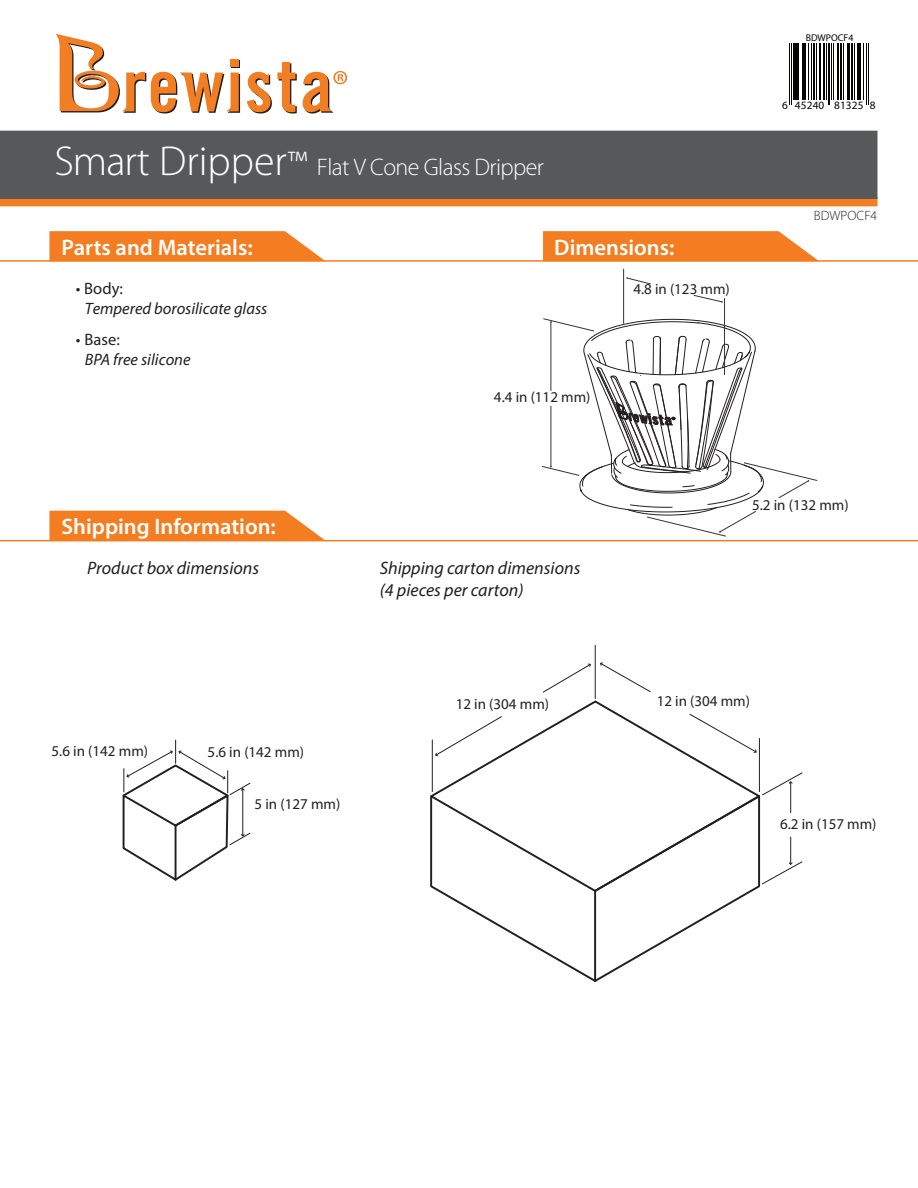
<style>
.page{position:relative;width:918px;height:1188px;background:#fff}
.page>*{position:absolute;margin:0;border:0;box-sizing:border-box;transform-origin:0 0}
.t1{font:300 42px "Myriad Pro";letter-spacing:-.005em;color:#fff}
.t2{font:300 24px "Myriad Pro";letter-spacing:-.025em;color:#fff}
.t3{font:600 22.5px "Myriad Pro";color:#fff}
.t4{font:italic 18px/21.6px "Myriad Pro";color:#231f20}
.t5{font:italic 16.5px "Myriad Pro";color:#231f20}
.t6{font:16.5px "Myriad Pro";letter-spacing:.005em;color:#231f20}
.t7{font:15px "Myriad Pro";color:#231f20}
.t8{font:300 13.5px "Myriad Pro";letter-spacing:.005em;color:#231f20}
.t9{font:11.25px "Myriad Pro";letter-spacing:.015em;color:#050504}
.t10{font:9.75px "Myriad Pro";color:#050504}
.s1{font-size:42px}
.s2{font-size:34.5px}
</style>
<div class="page">
<svg style="left:174px;top:511px;width:151px;height:29px;background:#f58e3e"></svg>
<svg style="left:174px;top:231px;width:150px;height:29px;background:#f58e3f"></svg>
<svg style="left:543px;top:231px;width:275px;height:29px;background:#f48732"></svg>
<hr style="left:0;top:540px;width:918px;height:1px;background:#f47d21">
<hr style="left:0;top:260px;width:918px;height:2px;background:#f47d21">
<svg style="left:56px;top:34px;width:184px;height:80px"></svg>
<svg style="left:303px;top:71px;width:44px;height:43px"></svg>
<svg style="left:247px;top:62px;width:50px;height:52px"></svg>
<hr style="left:595px;top:645px;width:1px;height:54px;background:#231f20">
<svg style="left:600px;top:662px;width:51px;height:31px"></svg>
<svg style="left:542px;top:663px;width:49px;height:30px"></svg>
<svg style="left:122px;top:740px;width:129px;height:141px"></svg>
<hr style="left:175px;top:826px;width:2px;height:54px;background:#231f20">
<svg style="left:442px;top:772px;width:361px;height:210px"></svg>
<svg style="left:430px;top:700px;width:333px;height:194px"></svg>
<hr style="left:594px;top:891px;width:2px;height:90px;background:#231f20">
<img style="left:0;top:206px;width:174px;height:336px">
<div style="left:0;top:197px;width:878px;height:9px;background:#f47d21"></div>
<div style="left:0;top:131px;width:878px;height:68px;background:#57585a"></div>
<svg style="left:542px;top:318px;width:275px;height:219px"></svg>
<svg style="left:626px;top:277px;width:25px;height:7px"></svg>
<svg style="left:694px;top:295px;width:29px;height:8px"></svg>
<hr style="left:623px;top:269px;width:1px;height:54px;background:#323436">
<hr style="left:724px;top:298px;width:1px;height:77px;background:#323436">
<hr style="left:789px;top:44px;width:1px;height:61px;background:#050504">
<hr style="left:791px;top:44px;width:1px;height:61px;background:#050504">
<hr style="left:793px;top:44px;width:1px;height:56px;background:#050504">
<hr style="left:794px;top:44px;width:4px;height:56px;background:#050504">
<hr style="left:798px;top:44px;width:1px;height:56px;background:#050504">
<hr style="left:802px;top:44px;width:1px;height:56px;background:#050504">
<hr style="left:804px;top:44px;width:2px;height:56px;background:#050504">
<hr style="left:808px;top:44px;width:1px;height:56px;background:#050504">
<hr style="left:811px;top:44px;width:1px;height:56px;background:#050504">
<hr style="left:813px;top:44px;width:2px;height:56px;background:#050504">
<hr style="left:816px;top:44px;width:1px;height:56px;background:#050504">
<hr style="left:819px;top:44px;width:2px;height:56px;background:#050504">
<hr style="left:823px;top:44px;width:2px;height:56px;background:#050504">
<hr style="left:826px;top:44px;width:1px;height:56px;background:#050504">
<hr style="left:828px;top:44px;width:1px;height:61px;background:#050504">
<hr style="left:829px;top:44px;width:1px;height:61px;background:#050504">
<hr style="left:831px;top:44px;width:1px;height:56px;background:#050504">
<hr style="left:833px;top:44px;width:1px;height:56px;background:#050504">
<hr style="left:837px;top:44px;width:2px;height:56px;background:#050504">
<hr style="left:840px;top:44px;width:2px;height:56px;background:#050504">
<hr style="left:843px;top:44px;width:1px;height:56px;background:#050504">
<hr style="left:847px;top:44px;width:1px;height:56px;background:#050504">
<hr style="left:849px;top:44px;width:1px;height:56px;background:#050504">
<hr style="left:851px;top:44px;width:2px;height:56px;background:#050504">
<hr style="left:854px;top:44px;width:1px;height:56px;background:#050504">
<hr style="left:857px;top:44px;width:2px;height:56px;background:#050504">
<hr style="left:860px;top:44px;width:1px;height:56px;background:#050504">
<hr style="left:863px;top:44px;width:1px;height:56px;background:#050504">
<hr style="left:866px;top:44px;width:1px;height:61px;background:#050504">
<hr style="left:868px;top:44px;width:1px;height:61px;background:#050504">
<p class="t10" style="left:806px;top:31px;width:49px">BDWPOCF4</p>
<h1 class="t1" style="left:60px;top:137px;width:193px">Smart B ew</h1>
<h1 class="t1" style="left:272px;top:137px;width:240px">Steeping Filter</h1>
<h2 class="t2" style="left:54px;top:154px;width:491px"><span class="s1">Smart Dripper</span><span class="s2">™</span> Flat V Cone Glass Dripper</h2>
<h3 class="t3" style="left:62px;top:233px;width:193px">Parts and Materials:</h3>
<p class="t6" style="left:76px;top:279px;width:49px">• Body:</p>
<p class="t5" style="left:85px;top:298px;width:184px">Tempered borosilicate glass</p>
<p class="t6" style="left:76px;top:329px;width:45px">• Base:</p>
<p class="t5" style="left:85px;top:349px;width:107px">BPA free silicone</p>
<h3 class="t3" style="left:554px;top:233px;width:122px">Dimensions:</h3>
<p class="t7" style="left:633px;top:280px;width:98px">4.8 in (123 mm)</p>
<p class="t7" style="left:494px;top:388px;width:98px">4.4 in (112 mm)</p>
<p class="t9" style="left:782px;top:99px;width:95px">6 45240 81325 8</p>
<p class="t8" style="left:814px;top:208px;width:65px">BDWPOCF4</p>
<h3 class="t3" style="left:62px;top:512px;width:216px">Shipping Information:</h3>
<p class="t4" style="left:87px;top:557px;width:173px">Product box dimensions</p>
<p class="t4" style="left:380px;top:557px;width:202px">Shipping carton dimensions (4 pieces per carton)</p>
<p class="t7" style="left:752px;top:496px;width:98px">5.2 in (132 mm)</p>
<p class="t7" style="left:52px;top:742px;width:98px">5.6 in (142 mm)</p>
<p class="t7" style="left:208px;top:743px;width:98px">5.6 in (142 mm)</p>
<p class="t7" style="left:255px;top:795px;width:87px">5 in (127 mm)</p>
<p class="t7" style="left:456px;top:694px;width:95px">12 in (304 mm)</p>
<p class="t7" style="left:657px;top:691px;width:95px">12 in (304 mm)</p>
<p class="t7" style="left:780px;top:814px;width:98px">6.2 in (157 mm)</p>
</div>
